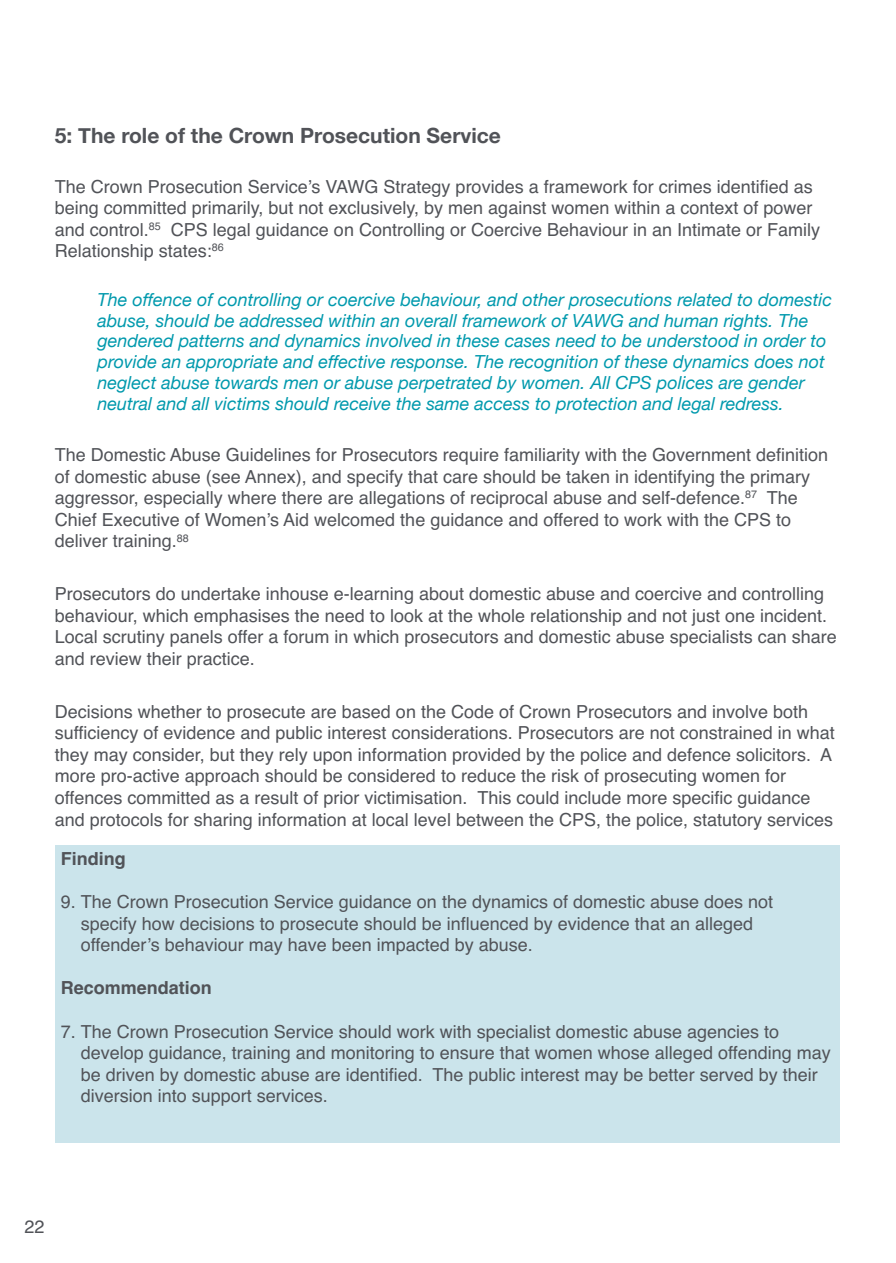
<style>
.page{position:relative;width:896px;height:1263px;background:#fff}
.page>*{position:absolute;margin:0;border:0;box-sizing:border-box;transform-origin:0 0}
.t1{font:700 21px "Helvetica Neue";color:#515358}
.t2{font:18px/21.6px "Helvetica";color:#515358}
.t3{font:italic 18px/20.9px "Helvetica Neue";color:#0099ad}
.t4{font:700 18px "Helvetica";color:#515358}
</style>
<div class="page">
<div style="left:55px;top:845px;width:785px;height:298px;background:#cbe4eb"></div>
<p class="t1" style="left:55px;top:123px;width:448px">5: The role of the Crown Prosecution Service</p>
<p class="t2" style="left:55px;top:176px;width:767px">The Crown Prosecution Service’s VAWG Strategy provides a framework for crimes identified as being committed primarily, but not exclusively, by men against women within a context of power and control.<sup>85</sup> CPS legal guidance on Controlling or Coercive Behaviour in an Intimate or Family Relationship states:<sup>86</sup></p>
<p class="t3" style="left:97px;top:289px;width:736px">The offence of controlling or coercive behaviour, and other prosecutions related to domestic abuse, should be addressed within an overall framework of VAWG and human rights. The gendered patterns and dynamics involved in these cases need to be understood in order to provide an appropriate and effective response. The recognition of these dynamics does not neglect abuse towards men or abuse perpetrated by women. All CPS polices are gender neutral and all victims should receive the same access to protection and legal redress.</p>
<p class="t2" style="left:55px;top:444px;width:775px">The Domestic Abuse Guidelines for Prosecutors require familiarity with the Government definition of domestic abuse (see Annex), and specify that care should be taken in identifying the primary aggressor, especially where there are allegations of reciprocal abuse and self-defence.<sup>87</sup> The Chief Executive of Women’s Aid welcomed the guidance and offered to work with the CPS to deliver training.<sup>88</sup></p>
<p class="t2" style="left:55px;top:583px;width:783px">Prosecutors do undertake inhouse e-learning about domestic abuse and coercive and controlling behaviour, which emphasises the need to look at the whole relationship and not just one incident.<br>Local scrutiny panels offer a forum in which prosecutors and domestic abuse specialists can share and review their practice.</p>
<p class="t2" style="left:55px;top:700px;width:782px">Decisions whether to prosecute are based on the Code of Crown Prosecutors and involve both sufficiency of evidence and public interest considerations. Prosecutors are not constrained in what they may consider, but they rely upon information provided by the police and defence solicitors. A more pro-active approach should be considered to reduce the risk of prosecuting women for offences committed as a result of prior victimisation. This could include more specific guidance and protocols for sharing information at local level between the CPS, the police, statutory services</p>
<p class="t4" style="left:61px;top:848px;width:66px">Finding</p>
<p class="t2" style="left:81px;top:891px;width:694px;text-indent:-20px">9. The Crown Prosecution Service guidance on the dynamics of domestic abuse does not specify how decisions to prosecute should be influenced by evidence that an alleged offender’s behaviour may have been impacted by abuse.</p>
<p class="t4" style="left:61px;top:978px;width:153px">Recommendation</p>
<p class="t2" style="left:81px;top:1021px;width:752px;text-indent:-20px">7. The Crown Prosecution Service should work with specialist domestic abuse agencies to develop guidance, training and monitoring to ensure that women whose alleged offending may be driven by domestic abuse are identified. The public interest may be better served by their diversion into support services.</p>
<p class="t2" style="left:25px;top:1216px;width:22px">22</p>
</div>
